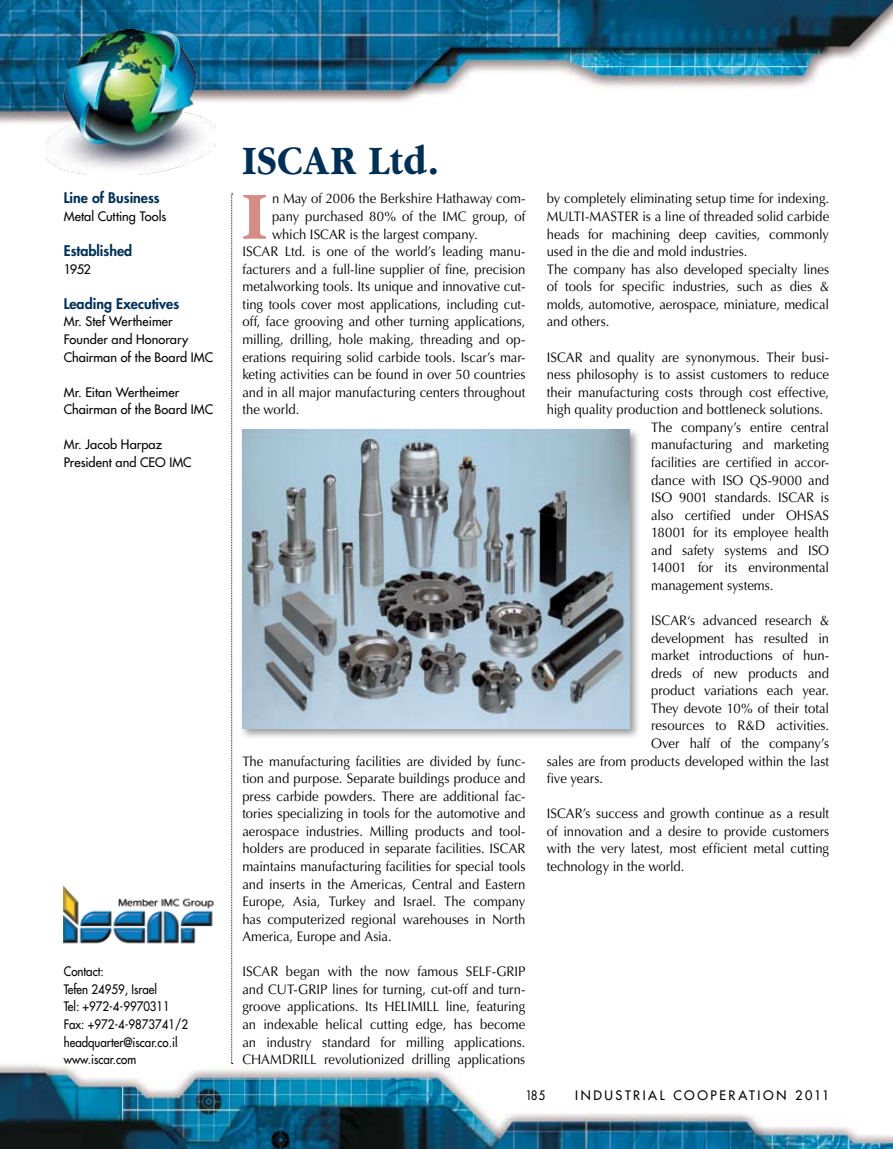
<style>
.page{position:relative;width:893px;height:1149px;background:#fff}
.page>*{position:absolute;margin:0;border:0;box-sizing:border-box;transform-origin:0 0}
.t1{font:700 70.2px "Garamond";color:#d68c86;scale:.95 1}
.t2{font:700 42px "Garamond";letter-spacing:.03em;color:#002f56;scale:.9 1}
.t3{font:800 14.25px "Futura";color:#002f56}
.t4{font:13.8px/17.5px "Optima";letter-spacing:-.005em;color:#000;text-align:justify;scale:.95 1}
.t5{font:12.75px/17.5px "Futura";color:#000}
.t6{font:12.75px/17.5px "Futura";color:#000;scale:.9 1}
.t7{font:12.75px "Futura";letter-spacing:.2em;color:#000}
.t8{font:12.75px "Futura";color:#000;scale:.85 1}
</style>
<div class="page">
<img style="left:0;top:1063px;width:893px;height:85px">
<img style="left:0;top:0;width:893px;height:146px">
<img style="left:46px;top:29px;width:170px;height:146px">
<svg style="left:231px;top:193px;width:2px;height:870px"></svg>
<div style="left:239px;top:426px;width:404px;height:315px;background:#000;opacity:.4"></div>
<img style="left:242px;top:429px;width:388px;height:299px">
<img style="left:64px;top:885px;width:150px;height:59px">
<p class="t3" style="left:64px;top:189px;width:98px">Line of Business</p>
<p class="t5" style="left:64px;top:207px;width:104px">Metal Cutting Tools</p>
<p class="t3" style="left:64px;top:241px;width:70px">Established</p>
<p class="t5" style="left:64px;top:260px;width:29px">1952</p>
<p class="t3" style="left:64px;top:294px;width:117px">Leading Executives</p>
<p class="t5" style="left:64px;top:313px;width:151px">Mr. Stef Wertheimer<br>Founder and Honorary<br>Chairman of the Board IMC</p>
<p class="t5" style="left:64px;top:383px;width:151px">Mr. Eitan Wertheimer<br>Chairman of the Board IMC</p>
<p class="t5" style="left:64px;top:435px;width:129px">Mr. Jacob Harpaz<br>President and CEO IMC</p>
<p class="t6" style="left:64px;top:962px;width:140px">Contact:<br>Tefen 24959, Israel<br>Tel: +972-4-9970311<br>Fax: +972-4-9873741/2 headquarter@iscar.co.il www.iscar.com</p>
<h2 class="t2" style="left:242px;top:138px;width:220px">ISCAR Ltd.</h2>
<h1 class="t1" style="left:242px;top:177px;width:27px">I</h1>
<p class="t4" style="left:272px;top:190px;width:268px">n May of 2006 the Berkshire Hathaway com-</p>
<p class="t4" style="left:272px;top:208px;width:268px">pany purchased 80% of the IMC group, of</p>
<p class="t4" style="left:272px;top:225px;width:218px">which ISCAR is the largest company.</p>
<p class="t4" style="left:242px;top:243px;width:299px">ISCAR Ltd. is one of the world’s leading manu-</p>
<p class="t4" style="left:242px;top:260px;width:299px">facturers and a full-line supplier of fine, precision</p>
<p class="t4" style="left:242px;top:278px;width:299px">metalworking tools. Its unique and innovative cut-</p>
<p class="t4" style="left:242px;top:295px;width:299px">ting tools cover most applications, including cut-</p>
<p class="t4" style="left:242px;top:313px;width:299px">off, face grooving and other turning applications,</p>
<p class="t4" style="left:242px;top:330px;width:299px">milling, drilling, hole making, threading and op-</p>
<p class="t4" style="left:242px;top:348px;width:299px">erations requiring solid carbide tools. Iscar’s mar-</p>
<p class="t4" style="left:242px;top:366px;width:299px">keting activities can be found in over 50 countries</p>
<p class="t4" style="left:242px;top:383px;width:299px">and in all major manufacturing centers throughout</p>
<p class="t4" style="left:242px;top:401px;width:62px">the world.</p>
<p class="t4" style="left:242px;top:752px;width:299px">The manufacturing facilities are divided by func&shy;tion and purpose. Separate buildings produce and press carbide powders. There are additional fac&shy;tories specializing in tools for the automotive and aerospace industries. Milling products and tool&shy;holders are produced in separate facilities. ISCAR maintains manufacturing facilities for special tools and inserts in the Americas, Central and Eastern Europe, Asia, Turkey and Israel. The company has computerized regional warehouses in North America, Europe and Asia.</p>
<p class="t4" style="left:242px;top:962px;width:299px">ISCAR began with the now famous SELF-GRIP and CUT-GRIP lines for turning, cut-off and turn&shy;groove applications. Its HELIMILL line, featuring an indexable helical cutting edge, has become an industry standard for milling applications.<br>CHAMDRILL revolutionized drilling applications</p>
<p class="t4" style="left:547px;top:190px;width:299px;text-align:left">by completely eliminating setup time for indexing.<br>MULTI-MASTER is a line of threaded solid carbide heads for machining deep cavities, commonly used in the die and mold industries.<br>The company has also developed specialty lines of tools for specific industries, such as dies &amp; molds, automotive, aerospace, miniature, medical and others.</p>
<p class="t4" style="left:547px;top:348px;width:299px">ISCAR and quality are synonymous. Their busi-</p>
<p class="t4" style="left:547px;top:366px;width:299px">ness philosophy is to assist customers to reduce</p>
<p class="t4" style="left:547px;top:383px;width:299px">their manufacturing costs through cost effective,</p>
<p class="t4" style="left:547px;top:401px;width:292px">high quality production and bottleneck solutions.</p>
<p class="t4" style="left:651px;top:418px;width:189px">The company’s entire central</p>
<p class="t4" style="left:651px;top:436px;width:189px">manufacturing and marketing</p>
<p class="t4" style="left:651px;top:453px;width:189px">facilities are certified in accor-</p>
<p class="t4" style="left:651px;top:471px;width:189px">dance with ISO QS-9000 and</p>
<p class="t4" style="left:651px;top:488px;width:189px">ISO 9001 standards. ISCAR is</p>
<p class="t4" style="left:651px;top:506px;width:189px">also certified under OHSAS</p>
<p class="t4" style="left:651px;top:524px;width:189px">18001 for its employee health</p>
<p class="t4" style="left:651px;top:541px;width:189px">and safety systems and ISO</p>
<p class="t4" style="left:651px;top:559px;width:189px">14001 for its environmental</p>
<p class="t4" style="left:651px;top:576px;width:130px">management systems.</p>
<p class="t4" style="left:651px;top:611px;width:189px">ISCAR‘s advanced research &amp;</p>
<p class="t4" style="left:651px;top:629px;width:189px">development has resulted in</p>
<p class="t4" style="left:651px;top:646px;width:189px">market introductions of hun-</p>
<p class="t4" style="left:651px;top:664px;width:189px">dreds of new products and</p>
<p class="t4" style="left:651px;top:681px;width:189px">product variations each year.</p>
<p class="t4" style="left:651px;top:699px;width:189px">They devote 10% of their total</p>
<p class="t4" style="left:651px;top:717px;width:189px">resources to R&amp;D activities.</p>
<p class="t4" style="left:651px;top:734px;width:189px">Over half of the company’s</p>
<p class="t4" style="left:547px;top:752px;width:299px">sales are from products developed within the last</p>
<p class="t4" style="left:547px;top:769px;width:61px">five years.</p>
<p class="t4" style="left:547px;top:804px;width:299px">ISCAR’s success and growth continue as a result of innovation and a desire to provide customers with the very latest, most efficient metal cutting technology in the world.</p>
<p class="t8" style="left:526px;top:1086px;width:24px">185</p>
<p class="t7" style="left:575px;top:1086px;width:256px">INDUSTRIAL COOPERATION 2011</p>
</div>
